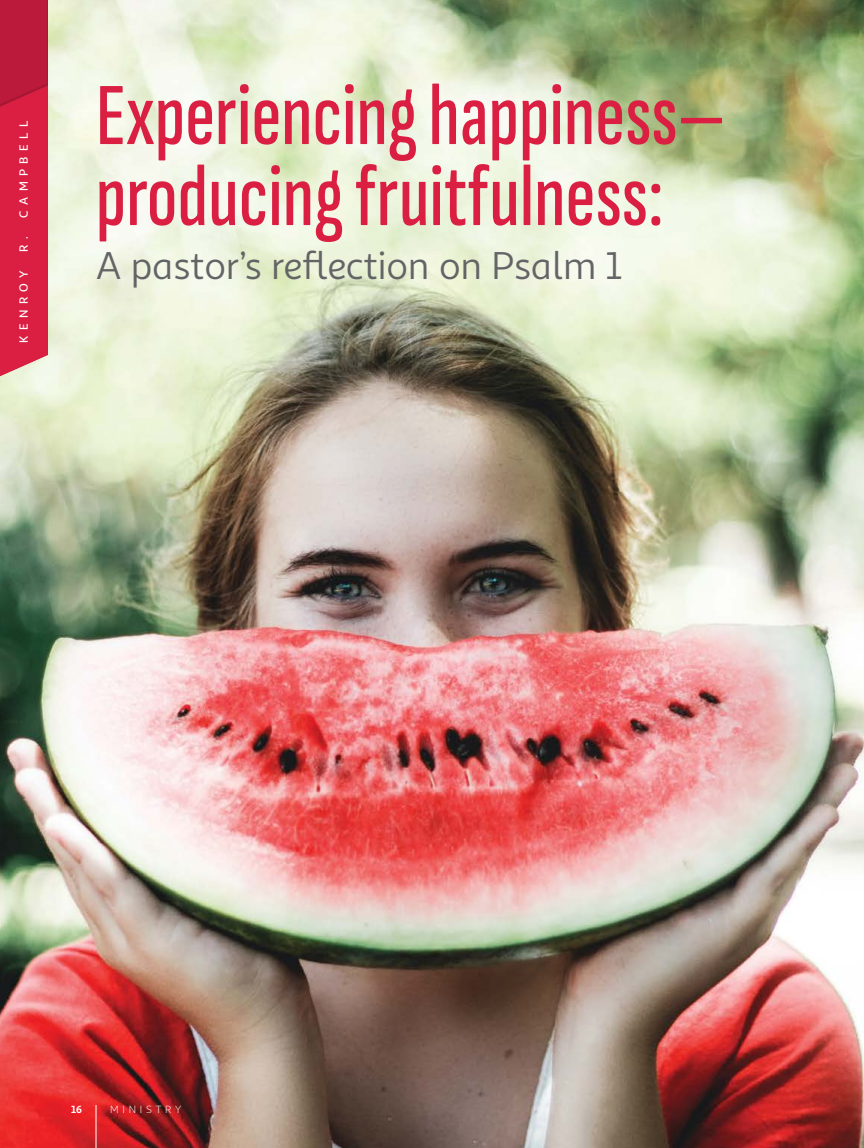
<style>
.page{position:relative;width:864px;height:1148px;background:#fff}
.page>*{position:absolute;margin:0;border:0;box-sizing:border-box;transform-origin:0 0}
.t1{font:500 extra-condensed 88.5px/81px "Sofia Sans";color:#da1f43}
.t2{font:39px "Sana Sans Alt";color:#636466}
.t3{font:500 12px "Sana Sans Alt";letter-spacing:.455em;color:#fff}
.t4{font:10.5px "Sana Sans Alt";letter-spacing:.36em;color:#fff}
.t5{font:700 10.5px "Sana Sans Alt";color:#fff}
</style>
<div class="page">
<img style="left:0;top:0;width:864px;height:1148px">
<hr style="left:96px;top:1104px;width:1px;height:44px;background:#fff">
<div style="left:0;top:0;width:62px;height:226px;background:#000;opacity:.1"></div>
<div style="left:0;top:0;width:48px;height:225px;background:#bc1a3a"></div>
<div style="left:0;top:70px;width:48px;height:325px;background:#000;opacity:.1"></div>
<p class="t3" style="left:16px;top:252px;width:133px;rotate:-90deg">R. CAMPBELL</p>
<p class="t3" style="left:16px;top:343px;width:74px;rotate:-90deg">KENROY</p>
<p class="t1" style="left:96px;top:75px;width:631px">Experiencing happiness— producing fruitfulness:</p>
<p class="t2" style="left:96px;top:242px;width:528px">A pastor’s reflection on Psalm 1</p>
<p class="t5" style="left:71px;top:1102px;width:12px">16</p>
<p class="t4" style="left:110px;top:1102px;width:72px">MINISTRY</p>
</div>
